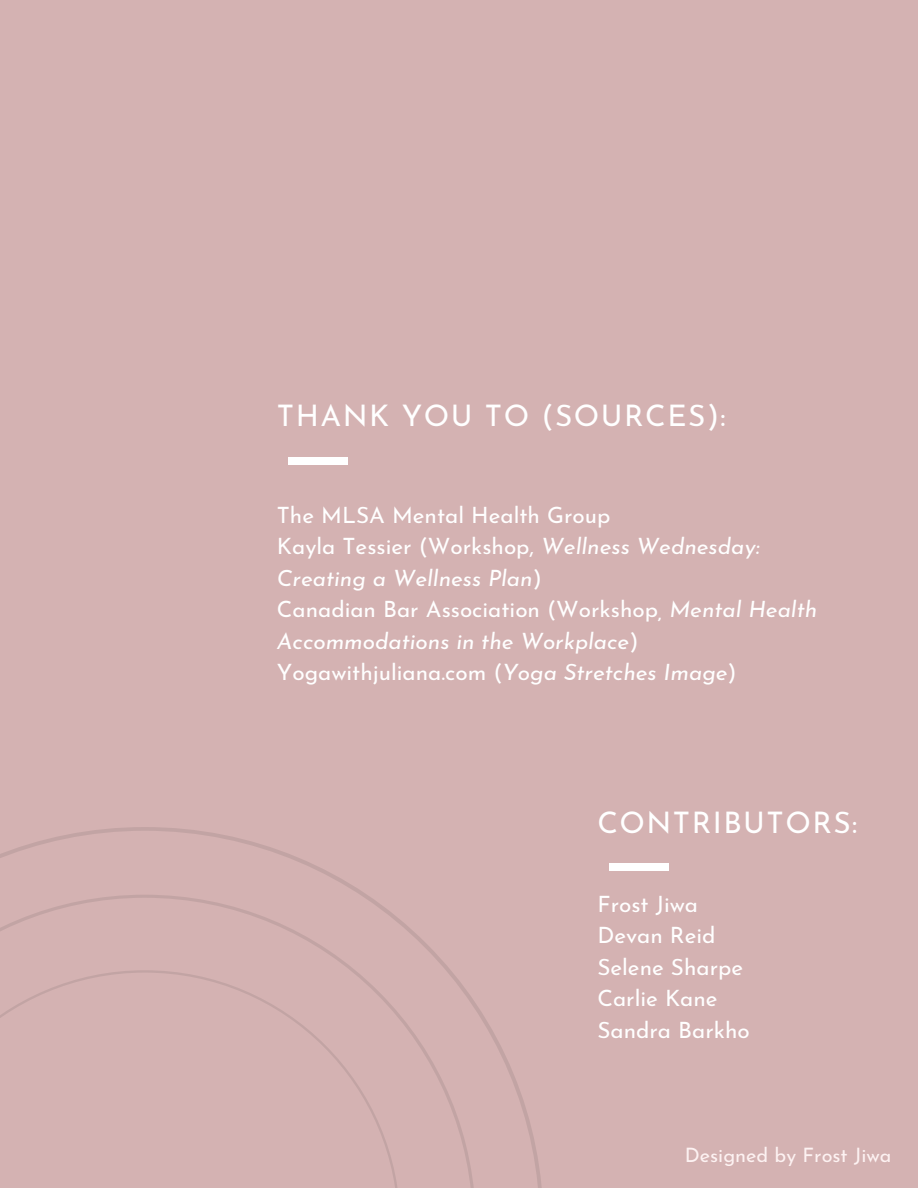
<style>
.page{position:relative;width:918px;height:1188px;background:#d4b2b2}
.page>*{position:absolute;margin:0;border:0;box-sizing:border-box;transform-origin:0 0}
.t1{font:29.7px "Josefin Sans";letter-spacing:.05em;color:#fff}
.t2{font:22.5px/31.5px "Josefin Sans";color:#fff}
.t3{font:19.95px "Josefin Sans";color:#fdf2f2}
.s1{font-style:italic}
</style>
<div class="page">
<svg style="left:0;top:827px;width:542px;height:361px"></svg>
<div style="left:288px;top:457px;width:60px;height:7px;background:#fff"></div>
<div style="left:609px;top:864px;width:60px;height:6px;background:#fff"></div>
<h1 class="t1" style="left:277px;top:404px;width:450px">THANK YOU TO (SOURCES):</h1>
<p class="t2" style="left:277px;top:501px;width:542px">The MLSA Mental Health Group<br>Kayla Tessier (Workshop, <span class="s1">Wellness Wednesday:<br>Creating a Wellness Plan</span>)<br>Canadian Bar Association (Workshop<span class="s1">, Mental Health Accommodations in the Workplace</span>)<br>Yogawithjuliana.com (<span class="s1">Yoga Stretches Image</span>)</p>
<h1 class="t1" style="left:597px;top:811px;width:262px">CONTRIBUTORS:</h1>
<p class="t2" style="left:597px;top:891px;width:154px">Frost Jiwa<br>Devan Reid<br>Selene Sharpe<br>Carlie Kane<br>Sandra Barkho</p>
<p class="t3" style="left:685px;top:1147px;width:208px">Designed by Frost Jiwa</p>
</div>
